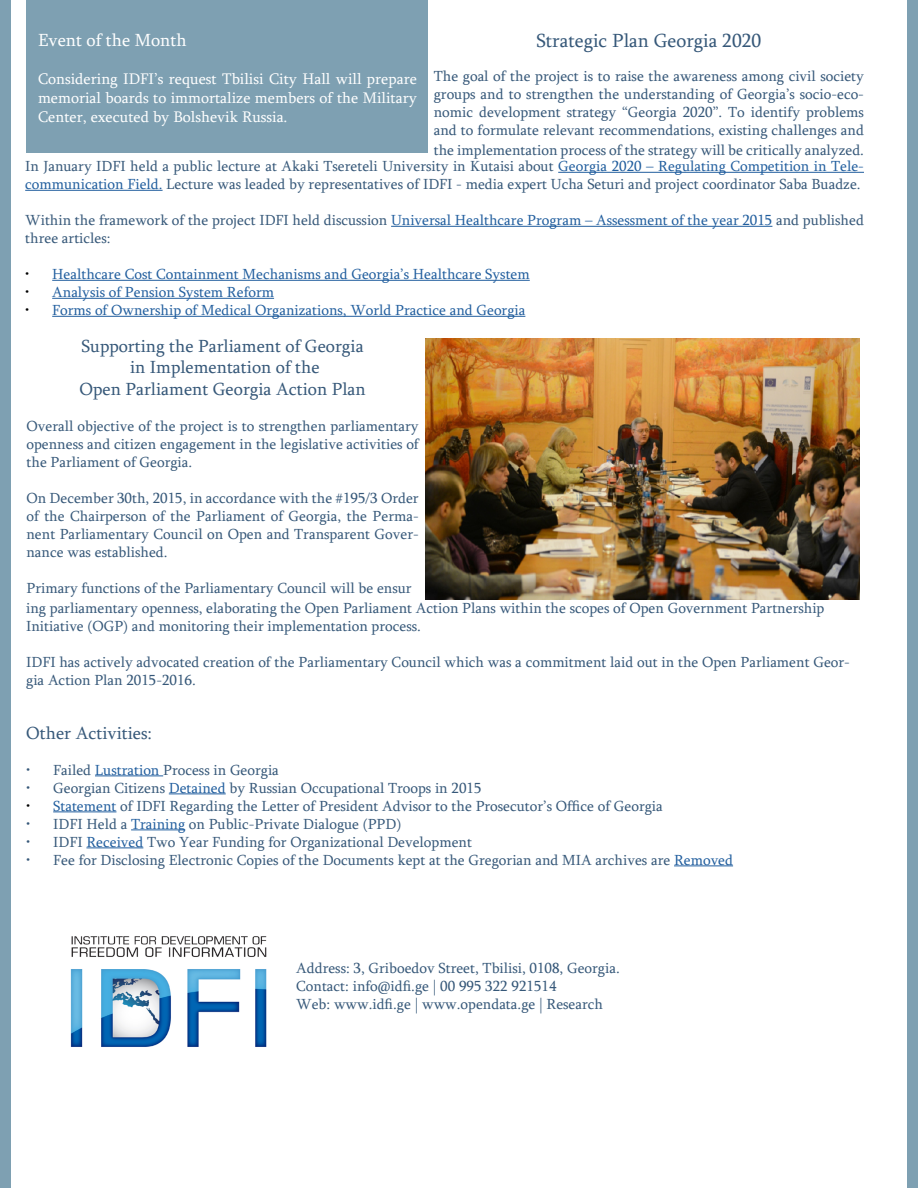
<style>
.page{position:relative;width:918px;height:1188px;background:#fff}
.page>*{position:absolute;margin:0;border:0;box-sizing:border-box;transform-origin:0 0}
.t1{font:19.5px "Sylfaen";color:#365879}
.t2{font:18px/21.6px "Sylfaen";color:#365879;text-align:center}
.t3{font:18px "Sylfaen";color:#fff}
.t4{font:15.75px/18.9px "Sylfaen";color:#fff;text-align:justify}
.t5{font:15px/18px "Sylfaen";color:#365879}
.t6{font:15px "Sylfaen";color:#215e9e}
.s1{color:#215e9e}
.s2{color:#000}
</style>
<div class="page">
<div style="left:0;top:0;width:10px;height:1188px;background:#7ea0b2"></div>
<div style="left:908px;top:0;width:10px;height:1188px;background:#7ea0b2"></div>
<div style="left:27px;top:0;width:401px;height:153px;background:#7ea0b2"></div>
<hr style="left:558px;top:172px;width:306px;height:1px;background:#215e9e">
<hr style="left:25px;top:190px;width:138px;height:1px;background:#215e9e">
<hr style="left:391px;top:226px;width:381px;height:1px;background:#215e9e">
<hr style="left:52px;top:280px;width:478px;height:1px;background:#215e9e">
<hr style="left:52px;top:298px;width:222px;height:1px;background:#215e9e">
<hr style="left:52px;top:316px;width:473px;height:1px;background:#215e9e">
<img style="left:426px;top:338px;width:434px;height:261px">
<hr style="left:95px;top:776px;width:68px;height:1px;background:#215e9e">
<hr style="left:169px;top:794px;width:57px;height:1px;background:#215e9e">
<hr style="left:53px;top:812px;width:63px;height:1px;background:#215e9e">
<hr style="left:131px;top:830px;width:54px;height:1px;background:#215e9e">
<hr style="left:86px;top:848px;width:57px;height:1px;background:#215e9e">
<hr style="left:674px;top:866px;width:59px;height:1px;background:#215e9e">
<img style="left:70px;top:936px;width:197px;height:111px">
<p class="t3" style="left:38px;top:28px;width:150px">Event of the Month</p>
<p class="t4" style="left:38px;top:69px;width:380px">Considering IDFI’s request Tbilisi City Hall will prepare memorial boards to immortalize members of the Military Center, executed by Bolshevik Russia.</p>
<h1 class="t1" style="left:536px;top:27px;width:226px">Strategic Plan Georgia 2020</h1>
<p class="t5" style="left:434px;top:67px;width:432px;text-align:justify">The goal of the project is to raise the awareness among civil society groups and to strengthen the understanding of Georgia’s socio-eco&shy;nomic development strategy “Georgia 2020”. To identify problems and to formulate relevant recommendations, existing challenges and</p>
<p class="t5" style="left:25px;top:141px;width:840px;line-height:16.2px;text-align:right">the implementation process of the strategy will be critically analyzed.<br>In January IDFI held a public lecture at Akaki Tsereteli University in Kutaisi about <span class="s1">Georgia 2020 – Regulating Competition in Tele-</span></p>
<p class="t5" style="left:25px;top:175px;width:837px"><span class="s1">communication Field.</span> Lecture was leaded by representatives of IDFI - media expert Ucha Seturi and project coordinator Saba Buadze.</p>
<p class="t5" style="left:25px;top:211px;width:840px">Within the framework of the project IDFI held discussion <span class="s1">Universal Healthcare Program – Assessment of the year 2015</span> and published three articles:</p>
<p class="t6" style="left:25px;top:264px;width:506px"><span class="s2">•</span> Healthcare Cost Containment Mechanisms and Georgia’s Healthcare System</p>
<p class="t6" style="left:25px;top:282px;width:250px"><span class="s2">•</span> Analysis of Pension System Reform</p>
<p class="t6" style="left:25px;top:300px;width:502px"><span class="s2">•</span> Forms of Ownership of Medical Organizations, World Practice and Georgia</p>
<p class="t2" style="left:80px;top:334px;width:288px">Supporting the Parliament of Georgia in Implementation of the<br>Open Parliament Georgia Action Plan</p>
<p class="t5" style="left:27px;top:417px;width:394px;text-align:justify">Overall objective of the project is to strengthen parliamentary openness and citizen engagement in the legislative activities of the Parliament of Georgia.</p>
<p class="t5" style="left:27px;top:489px;width:394px;text-align:justify">On December 30th, 2015, in accordance with the #195/3 Order of the Chairperson of the Parliament of Georgia, the Perma&shy;nent Parliamentary Council on Open and Transparent Gover&shy;nance was established.</p>
<p class="t5" style="left:26px;top:577px;width:800px;line-height:20.5px">Primary functions of the Parliamentary Council will be ensur<br>ing parliamentary openness, elaborating the Open Parliament Action Plans within the scopes of Open Government Partnership</p>
<p class="t5" style="left:26px;top:617px;width:396px">Initiative (OGP) and monitoring their implementation process.</p>
<p class="t5" style="left:26px;top:653px;width:825px">IDFI has actively advocated creation of the Parliamentary Council which was a commitment laid out in the Open Parliament Geor&shy;gia Action Plan 2015-2016.</p>
<p class="t2" style="left:26px;top:721px;width:127px">Other Activities:</p>
<p class="t5" style="left:26px;top:760px;width:254px">• Failed <span class="s1">Lustration</span> Process in Georgia</p>
<p class="t5" style="left:26px;top:778px;width:457px">• Georgian Citizens <span class="s1">Detained</span> by Russian Occupational Troops in 2015</p>
<p class="t5" style="left:26px;top:796px;width:638px"><span class="s2">•</span> <span class="s1">Statement</span> of IDFI Regarding the Letter of President Advisor to the Prosecutor’s Office of Georgia</p>
<p class="t5" style="left:26px;top:814px;width:377px">• IDFI Held a <span class="s1">Training</span> on Public-Private Dialogue (PPD)</p>
<p class="t5" style="left:26px;top:832px;width:447px">• IDFI <span class="s1">Received</span> Two Year Funding for Organizational Development</p>
<p class="t5" style="left:26px;top:850px;width:708px">• Fee for Disclosing Electronic Copies of the Documents kept at the Gregorian and MIA archives are <span class="s1">Removed</span></p>
<p class="t5" style="left:296px;top:958px;width:325px">Address: 3, Griboedov Street, Tbilisi, 0108, Georgia.<br>Contact: info@idfi.ge | 00 995 322 921514<br>Web: www.idfi.ge | www.opendata.ge | Research</p>
</div>
